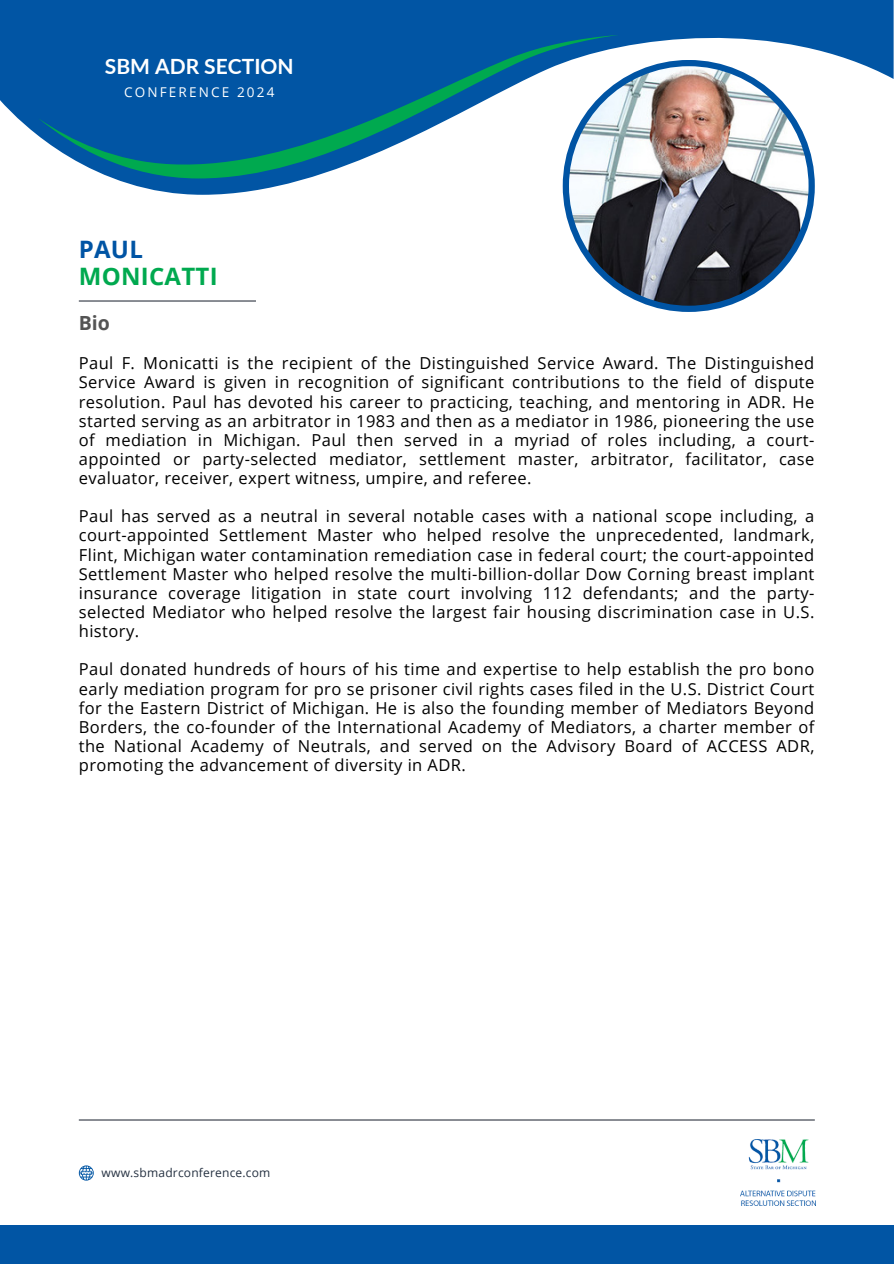
<style>
.page{position:relative;width:894px;height:1264px;background:#fff}
.page>*{position:absolute;margin:0;border:0;box-sizing:border-box;transform-origin:0 0}
.t1{font:700 24px "Open Sans";letter-spacing:.01em;color:#00a94f}
.t2{font:700 24px "Open Sans";color:#0054a4}
.t3{font:700 21px "Lato";color:#fff}
.t4{font:700 19.5px "Open Sans";color:#545454}
.t5{font:16.5px/19.2px "Open Sans";letter-spacing:.025em;color:#000;text-align:justify}
.t6{font:13.5px "Open Sans";letter-spacing:.16em;color:#fff}
.t7{font:12px "Open Sans";letter-spacing:.015em;color:#253141}
</style>
<div class="page">
<svg style="left:0;top:0;width:893px;height:195px;fill:#0155a4"></svg>
<svg style="left:38px;top:35px;width:581px;height:143px;fill:#0155a4"></svg>
<div style="left:0;top:1225px;width:893px;height:38px;background:#0155a4"></div>
<hr style="left:79px;top:1119px;width:735px;height:1px;background:#303642">
<div style="left:105px;top:35px;width:63px;height:62px;background:#0155a4"></div>
<svg style="left:79px;top:1165px;width:14px;height:15px"></svg>
<img style="left:740px;top:1139px;width:74px;height:66px">
<div style="left:562px;top:60px;width:252px;height:252px;background:#0054a4;border-radius:50%"></div>
<img style="left:569px;top:66px;width:239px;height:240px;border-radius:50%">
<hr style="left:79px;top:300px;width:177px;height:1px;background:#303642">
<h4 class="t3" style="left:105px;top:53px;width:190px">SBM ADR SECTION</h4>
<h4 class="t6" style="left:124px;top:82px;width:152px">CONFERENCE 2024</h4>
<h1 class="t2" style="left:79px;top:233px;width:66px">PAUL</h1>
<h3 class="t1" style="left:79px;top:259px;width:140px">MONICATTI</h3>
<h4 class="t4" style="left:79px;top:309px;width:33px">Bio</h4>
<h5 class="t5" style="left:79px;top:353px;width:736px">Paul F. Monicatti is the recipient of the Distinguished Service Award. The Distinguished Service Award is given in recognition of significant contributions to the field of dispute resolution. Paul has devoted his career to practicing, teaching, and mentoring in ADR. He started serving as an arbitrator in 1983 and then as a mediator in 1986, pioneering the use of mediation in Michigan. Paul then served in a myriad of roles including, a court&shy;appointed or party-selected mediator, settlement master, arbitrator, facilitator, case evaluator, receiver, expert witness, umpire, and referee.</h5>
<p class="t5" style="left:79px;top:506px;width:736px">Paul has served as a neutral in several notable cases with a national scope including, a court-appointed Settlement Master who helped resolve the unprecedented, landmark, Flint, Michigan water contamination remediation case in federal court; the court-appointed Settlement Master who helped resolve the multi-billion-dollar Dow Corning breast implant insurance coverage litigation in state court involving 112 defendants; and the party&shy;selected Mediator who helped resolve the largest fair housing discrimination case in U.S. history.</p>
<h1 class="t5" style="left:79px;top:659px;width:736px">Paul donated hundreds of hours of his time and expertise to help establish the pro bono early mediation program for pro se prisoner civil rights cases filed in the U.S. District Court for the Eastern District of Michigan. He is also the founding member of Mediators Beyond Borders, the co-founder of the International Academy of Mediators, a charter member of the National Academy of Neutrals, and served on the Advisory Board of ACCESS ADR, promoting the advancement of diversity in ADR.</h1>
<p class="t7" style="left:102px;top:1164px;width:170px">www.sbmadrconference.com</p>
</div>
